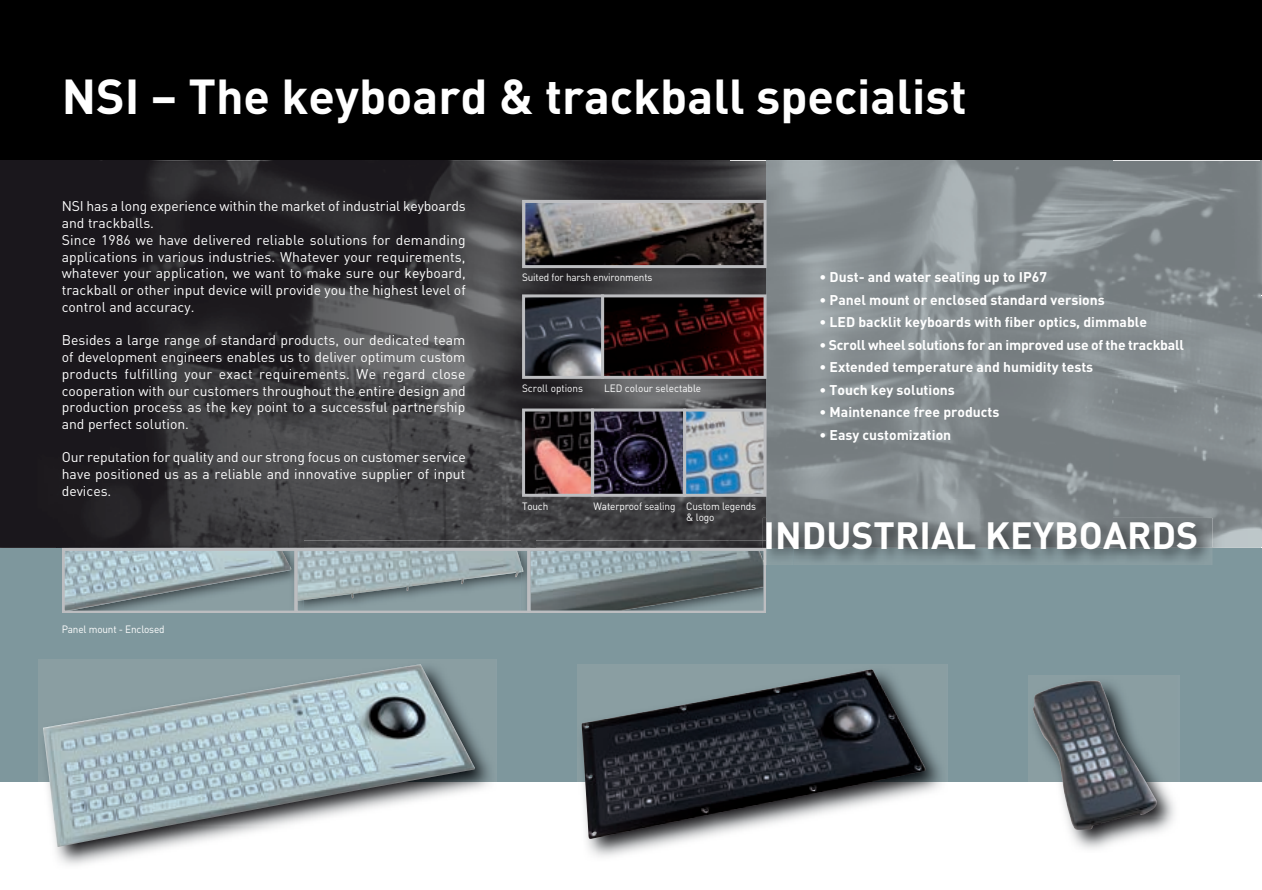
<style>
.page{position:relative;width:1262px;height:890px;background:#fff}
.page>*{position:absolute;margin:0;border:0;box-sizing:border-box;transform-origin:0 0}
.t1{font:700 48.45px "DIN";color:#fff}
.t2{font:700 37.5px "DIN";color:#fff}
.t3{font:13.95px/16.8px "DIN";letter-spacing:.005em;color:#fff;text-align:justify}
.t4{font:700 13.95px "DIN";color:#fff}
.t5{font:10.5px/10.5px "DIN";letter-spacing:-.015em;color:#fff;scale:.95 1}
</style>
<div class="page">
<div style="left:0;top:0;width:1262px;height:781px;background:#000"></div>
<img style="left:0;top:161px;width:729px;height:387px">
<img style="left:729px;top:161px;width:37px;height:379px">
<img style="left:1113px;top:161px;width:149px;height:387px">
<img style="left:766px;top:161px;width:347px;height:357px">
<svg style="left:522px;top:294px;width:244px;height:85px"></svg>
<svg style="left:522px;top:200px;width:244px;height:68px"></svg>
<div style="left:0;top:548px;width:1262px;height:233px;background:#7e979d"></div>
<img style="left:577px;top:665px;width:371px;height:192px">
<img style="left:577px;top:781px;width:371px;height:1px">
<img style="left:582px;top:669px;width:343px;height:170px">
<img style="left:1028px;top:676px;width:151px;height:173px">
<img style="left:1028px;top:781px;width:151px;height:1px">
<img style="left:1033px;top:680px;width:124px;height:150px">
<img style="left:38px;top:660px;width:459px;height:205px">
<img style="left:38px;top:781px;width:459px;height:1px">
<img style="left:43px;top:664px;width:432px;height:183px">
<img style="left:763px;top:518px;width:449px;height:47px">
<img style="left:766px;top:518px;width:446px;height:30px">
<svg style="left:62px;top:540px;width:715px;height:73px"></svg>
<img style="left:763px;top:548px;width:30px;height:17px">
<img style="left:522px;top:408px;width:244px;height:89px">
<h1 class="t1" style="left:62px;top:65px;width:907px">NSI – The keyboard &amp; trackball specialist</h1>
<p class="t3" style="left:62px;top:198px;width:406px;text-align:left">NSI has a long experience within the market of industrial keyboards and trackballs.<br>Since 1986 we have delivered reliable solutions for demanding applications in various industries. Whatever your requirements, whatever your application, we want to make sure our keyboard, trackball or other input device will provide you the highest level of control and accuracy.</p>
<p class="t3" style="left:62px;top:331px;width:405px">Besides a large range of standard products, our dedicated team of development engineers enables us to deliver optimum custom products fulfilling your exact requirements. We regard close cooperation with our customers throughout the entire design and production process as the key point to a successful partnership and perfect solution.</p>
<p class="t3" style="left:62px;top:449px;width:406px">Our reputation for quality and our strong focus on customer service have positioned us as a reliable and innovative supplier of input devices.</p>
<p class="t5" style="left:62px;top:624px;width:110px">Panel mount - enclosed</p>
<p class="t5" style="left:522px;top:271px;width:139px">Suited for harsh environments</p>
<p class="t5" style="left:522px;top:383px;width:66px">Scroll options</p>
<p class="t5" style="left:604px;top:383px;width:104px">Led colour selectable</p>
<p class="t4" style="left:819px;top:268px;width:229px">• Dust- and water sealing up to IP67</p>
<p class="t4" style="left:819px;top:291px;width:287px">• Panel mount or enclosed standard versions</p>
<p class="t4" style="left:819px;top:313px;width:329px">• LED backlit keyboards with fiber optics, dimmable</p>
<p class="t4" style="left:819px;top:336px;width:366px">• Scroll wheel solutions for an improved use of the trackball</p>
<p class="t4" style="left:819px;top:358px;width:275px">• Extended temperature and humidity tests</p>
<p class="t4" style="left:819px;top:381px;width:137px">• Touch key solutions</p>
<p class="t4" style="left:819px;top:403px;width:182px">• Maintenance free products</p>
<p class="t4" style="left:819px;top:426px;width:133px">• Easy customization</p>
<p class="t5" style="left:522px;top:501px;width:29px">Touch</p>
<p class="t5" style="left:686px;top:501px;width:75px;text-indent:-93px">Waterproof sealing Custom legends &amp; logo</p>
<h2 class="t2" style="left:763px;top:511px;width:436px">INDUSTRIAL KEYBOARDS</h2>
</div>
